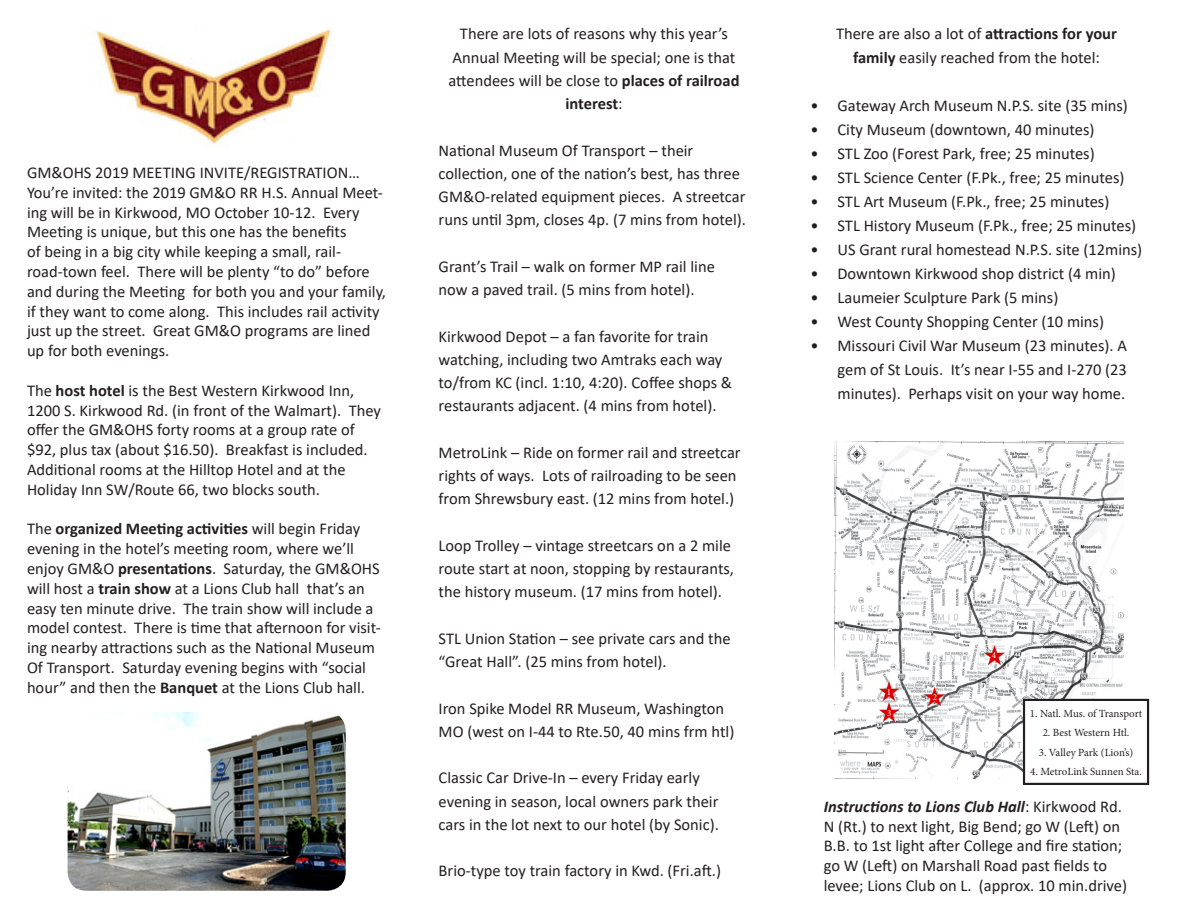
<style>
.page{position:relative;width:1188px;height:918px;background:#fff}
.page>*{position:absolute;margin:0;border:0;box-sizing:border-box;transform-origin:0 0}
.t1{font:16.5px/19.8px "Calibri";color:#231f20}
.t2{font:700 16.5px "Calibri";color:#231f20}
.t3{font:italic 700 16.5px "Calibri";color:#231f20}
.t4{font:10.95px "Minion Pro";color:#231f20}
.t5{font:9.15px "Minion Pro";color:#fff}
.t6{font:9px "Minion Pro";color:#fff}
.s1{font-weight:700}
.s2{font-weight:400}
.s3{font-weight:400;font-style:normal}
</style>
<div class="page">
<img style="left:96px;top:29px;width:238px;height:115px">
<img style="left:68px;top:712px;width:278px;height:179px">
<img style="left:835px;top:441px;width:289px;height:338px">
<img style="left:879px;top:682px;width:20px;height:18px">
<img style="left:879px;top:703px;width:20px;height:18px">
<div style="left:1024px;top:700px;width:124px;height:84px;background:#fff"></div>
<div style="left:1023px;top:699px;width:126px;height:86px;border:2px solid #231f20"></div>
<img style="left:925px;top:687px;width:19px;height:19px">
<img style="left:984px;top:645px;width:20px;height:19px">
<svg style="left:1049px;top:472px;width:72px;height:230px"></svg>
<p class="t1" style="left:27px;top:162px;width:361px">GM&amp;OHS 2019 MEETING INVITE/REGISTRATION… You’re invited: the 2019 GM&amp;O RR H.S. Annual Meet&shy;ing will be in Kirkwood, MO October 10-12. Every Meeting is unique, but this one has the benefits<br>of being in a big city while keeping a small, rail&shy;road-town feel. There will be plenty “to do” before and during the Meeting for both you and your family, if they want to come along. This includes rail activity just up the street. Great GM&amp;O programs are lined up for both evenings.</p>
<p class="t1" style="left:27px;top:380px;width:329px">The <span class="s1">host hotel</span> is the Best Western Kirkwood Inn,</p>
<p class="t1" style="left:27px;top:400px;width:356px">1200 S. Kirkwood Rd. (in front of the Walmart). They offer the GM&amp;OHS forty rooms at a group rate of $92, plus tax (about $16.50). Breakfast is included.</p>
<p class="t1" style="left:27px;top:459px;width:320px">Additional rooms at the Hilltop Hotel and at the</p>
<p class="t1" style="left:27px;top:479px;width:295px">Holiday Inn SW/Route 66, two blocks south.</p>
<p class="t2" style="left:27px;top:517px;width:335px"><span class="s2">The</span> organized Meeting activities <span class="s2">will begin Friday</span></p>
<p class="t1" style="left:27px;top:538px;width:329px">evening in the hotel’s meeting room, where we’ll</p>
<p class="t1" style="left:27px;top:558px;width:355px">enjoy GM&amp;O <span class="s1">presentations</span>. Saturday, the GM&amp;OHS will host a <span class="s1">train show</span> at a Lions Club hall that’s an easy ten minute drive. The train show will include a model contest. There is time that afternoon for visit&shy;ing nearby attractions such as the National Museum Of Transport. Saturday evening begins with “social hour” and then the <span class="s1">Banquet</span> at the Lions Club hall.</p>
<p class="t1" style="left:448px;top:22px;width:293px;line-height:23.2px;text-align:center">There are lots of reasons why this year’s Annual Meeting will be special; one is that attendees will be close to <span class="s1">places of railroad interest</span>:</p>
<p class="t1" style="left:439px;top:140px;width:256px">National Museum Of Transport – their</p>
<p class="t1" style="left:439px;top:161px;width:309px;line-height:23.2px">collection, one of the nation’s best, has three<br>GM&amp;O-related equipment pieces. A streetcar runs until 3pm, closes 4p. (7 mins from hotel).</p>
<p class="t1" style="left:439px;top:256px;width:278px">Grant’s Trail – walk on former MP rail line</p>
<p class="t1" style="left:439px;top:279px;width:257px">now a paved trail. (5 mins from hotel).</p>
<p class="t1" style="left:439px;top:324px;width:295px;line-height:23.2px">Kirkwood Depot – a fan favorite for train watching, including two Amtraks each way to/from KC (incl. 1:10, 4:20). Coffee shops &amp; restaurants adjacent. (4 mins from hotel).</p>
<p class="t1" style="left:439px;top:440px;width:304px;line-height:23.2px">MetroLink – Ride on former rail and streetcar rights of ways. Lots of railroading to be seen from Shrewsbury east. (12 mins from hotel.)</p>
<p class="t1" style="left:439px;top:533px;width:297px;line-height:23.2px">Loop Trolley – vintage streetcars on a 2 mile route start at noon, stopping by restaurants, the history museum. (17 mins from hotel).</p>
<p class="t1" style="left:439px;top:626px;width:294px;line-height:23.2px">STL Union Station – see private cars and the “Great Hall”. (25 mins from hotel).</p>
<p class="t1" style="left:439px;top:696px;width:297px;line-height:23.2px">Iron Spike Model RR Museum, Washington<br>MO (west on I-44 to Rte.50, 40 mins frm htl)</p>
<p class="t1" style="left:439px;top:768px;width:263px">Classic Car Drive-In – every Friday early</p>
<p class="t1" style="left:439px;top:791px;width:281px">evening in season, local owners park their</p>
<p class="t1" style="left:439px;top:814px;width:282px">cars in the lot next to our hotel (by Sonic).</p>
<p class="t1" style="left:439px;top:861px;width:284px">Brio-type toy train factory in Kwd. (Fri.aft.)</p>
<p class="t1" style="left:836px;top:24px;width:282px">There are also a lot of <span class="s1">attractions for your</span></p>
<p class="t1" style="left:853px;top:48px;width:248px"><span class="s1">family</span> easily reached from the hotel:</p>
<p class="t1" style="left:811px;top:96px;width:319px">• Gateway Arch Museum N.P.S. site (35 mins)</p>
<p class="t1" style="left:811px;top:120px;width:286px">• City Museum (downtown, 40 minutes)</p>
<p class="t1" style="left:811px;top:144px;width:286px">• STL Zoo (Forest Park, free; 25 minutes)</p>
<p class="t1" style="left:811px;top:168px;width:316px">• STL Science Center (F.Pk., free; 25 minutes)</p>
<p class="t1" style="left:811px;top:192px;width:300px">• STL Art Museum (F.Pk., free; 25 minutes)</p>
<p class="t1" style="left:811px;top:216px;width:327px">• STL History Museum (F.Pk., free; 25 minutes)</p>
<p class="t1" style="left:811px;top:240px;width:333px">• US Grant rural homestead N.P.S. site (12mins)</p>
<p class="t1" style="left:811px;top:264px;width:307px">• Downtown Kirkwood shop district (4 min)</p>
<p class="t1" style="left:811px;top:288px;width:249px">• Laumeier Sculpture Park (5 mins)</p>
<p class="t1" style="left:811px;top:312px;width:295px">• West County Shopping Center (10 mins)</p>
<p class="t1" style="left:838px;top:333px;width:291px;line-height:24px;text-align:justify;text-indent:-27px">• Missouri Civil War Museum (23 minutes). A gem of St Louis. It’s near I-55 and I-270 (23 minutes). Perhaps visit on your way home.</p>
<p class="t6" style="left:887px;top:686px;width:6px">1</p>
<p class="t6" style="left:887px;top:707px;width:6px">3</p>
<p class="t5" style="left:933px;top:691px;width:6px">2</p>
<p class="t5" style="left:992px;top:649px;width:6px">4</p>
<p class="t4" style="left:1030px;top:706px;width:114px">1. Natl. Mus. of Transport</p>
<p class="t4" style="left:1043px;top:725px;width:88px">2. Best Western Htl.</p>
<p class="t4" style="left:1039px;top:745px;width:96px">3. Valley Park (Lion’s)</p>
<p class="t4" style="left:1030px;top:764px;width:113px">4. MetroLink Sunnen Sta.</p>
<p class="t3" style="left:824px;top:795px;width:300px">Instructions to Lions Club Hall<span class="s3">: Kirkwood Rd.</span></p>
<p class="t1" style="left:824px;top:816px;width:300px">N (Rt.) to next light, Big Bend; go W (Left) on<br>B.B. to 1st light after College and fire station; go W (Left) on Marshall Road past fields to</p>
<p class="t1" style="left:824px;top:875px;width:305px">levee; Lions Club on L. (approx. 10 min.drive)</p>
</div>
